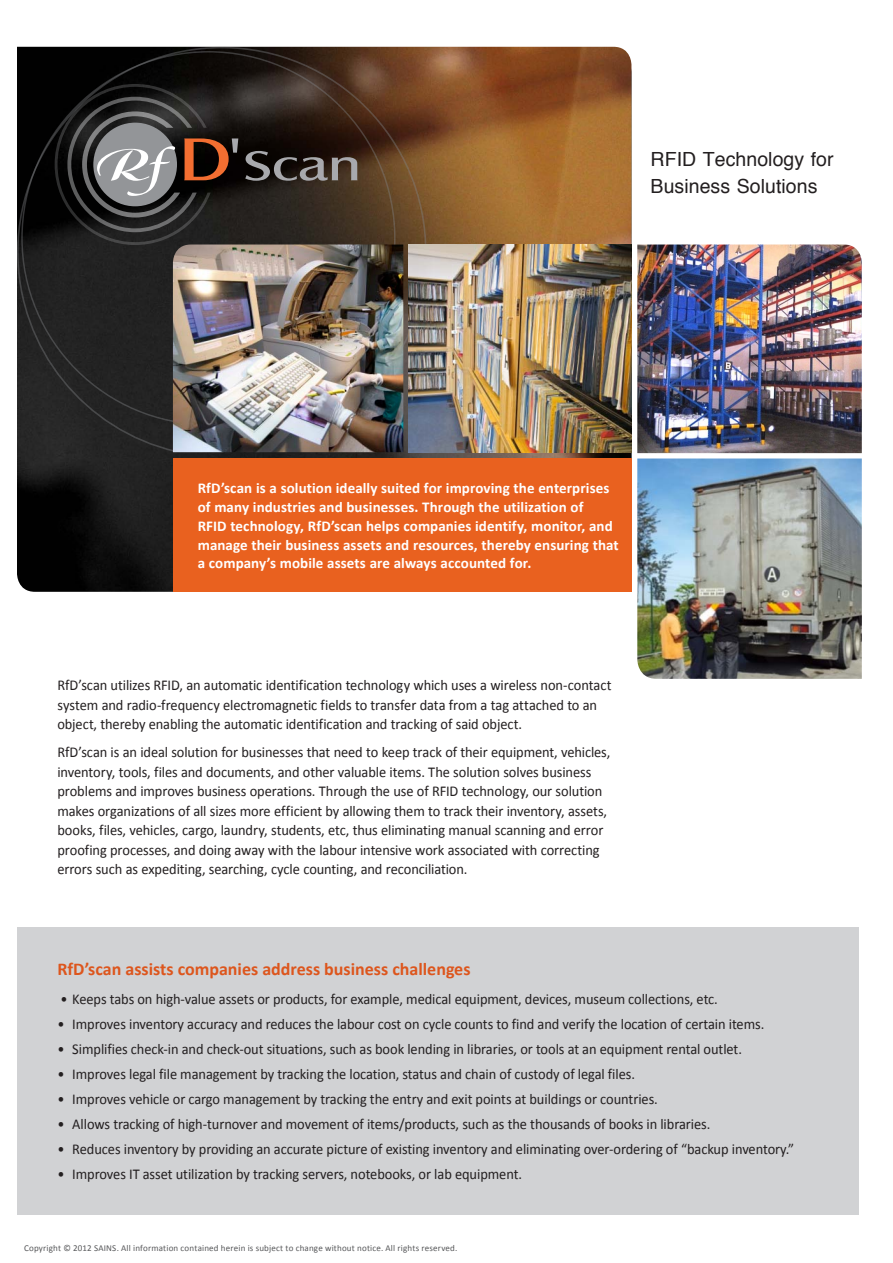
<style>
.page{position:relative;width:893px;height:1263px;background:#fff}
.page>*{position:absolute;margin:0;border:0;box-sizing:border-box;transform-origin:0 0}
.Body{font:19.5px/27px "Helvetica";letter-spacing:.005em;color:#231f20}
.Sub_Heading{font:700 18px "Calibri";color:#dd561d}
.Body-2{font:15px/19.5px "Calibri";letter-spacing:-.005em;color:#231f20;scale:.96 1}
.body_Indent{font:15px "Calibri";letter-spacing:-.005em;color:#231f20;scale:.96 1}
.Body-3{font:700 15px/18.9px "Calibri";letter-spacing:.005em;color:#fff}
.Body-4{font:9px "Calibri";letter-spacing:.02em;color:#57585a}
</style>
<div class="page">
<div style="left:17px;top:927px;width:842px;height:287px;background:#d1d2d4"></div>
<img style="left:17px;top:47px;width:614px;height:545px">
<div style="left:173px;top:458px;width:458px;height:134px;background:#e9611f"></div>
<img style="left:637px;top:244px;width:225px;height:209px">
<img style="left:637px;top:458px;width:225px;height:221px">
<svg style="left:17px;top:46px;width:410px;height:407px;background:#2d241e"></svg>
<img style="left:173px;top:244px;width:230px;height:208px">
<img style="left:409px;top:244px;width:222px;height:208px">
<svg style="left:55px;top:84px;width:183px;height:161px;background:#3f3b39"></svg>
<svg style="left:245px;top:151px;width:112px;height:30px;background:#49423f"></svg>
<p class="Body" style="left:651px;top:146px;width:185px">RFID Technology for<br>Business Solutions</p>
<p class="Body-3" style="left:198px;top:478px;width:423px">RfD’scan is a solution ideally suited for improving the enterprises of many industries and businesses. Through the utilization of<br>RFID technology, RfD’scan helps companies identify, monitor, and manage their business assets and resources, thereby ensuring that a company’s mobile assets are always accounted for.</p>
<p class="Body-2" style="left:57px;top:675px;width:579px">RfD’scan utilizes RFID, an automatic identification technology which uses a wireless non-contact system and radio-frequency electromagnetic fields to transfer data from a tag attached to an object, thereby enabling the automatic identification and tracking of said object.</p>
<p class="Body-2" style="left:57px;top:742px;width:578px">RfD’scan is an ideal solution for businesses that need to keep track of their equipment, vehicles, inventory, tools, files and documents, and other valuable items. The solution solves business problems and improves business operations. Through the use of RFID technology, our solution makes organizations of all sizes more efficient by allowing them to track their inventory, assets, books, files, vehicles, cargo, laundry, students, etc, thus eliminating manual scanning and error proofing processes, and doing away with the labour intensive work associated with correcting errors such as expediting, searching, cycle counting, and reconciliation.</p>
<p class="Sub_Heading" style="left:57px;top:957px;width:415px">RfD’scan assists companies address business challenges</p>
<p class="body_Indent" style="left:61px;top:989px;width:686px">• Keeps tabs on high-value assets or products, for example, medical equipment, devices, museum collections, etc.</p>
<p class="body_Indent" style="left:57px;top:1014px;width:738px">• Improves inventory accuracy and reduces the labour cost on cycle counts to find and verify the location of certain items.</p>
<p class="body_Indent" style="left:57px;top:1039px;width:715px">• Simplifies check-in and check-out situations, such as book lending in libraries, or tools at an equipment rental outlet.</p>
<p class="body_Indent" style="left:57px;top:1064px;width:603px">• Improves legal file management by tracking the location, status and chain of custody of legal files.</p>
<p class="body_Indent" style="left:57px;top:1089px;width:627px">• Improves vehicle or cargo management by tracking the entry and exit points at buildings or countries.</p>
<p class="body_Indent" style="left:57px;top:1114px;width:682px">• Allows tracking of high-turnover and movement of items/products, such as the thousands of books in libraries.</p>
<p class="body_Indent" style="left:57px;top:1139px;width:769px">• Reduces inventory by providing an accurate picture of existing inventory and eliminating over-ordering of “backup inventory.”</p>
<p class="body_Indent" style="left:57px;top:1164px;width:486px">• Improves IT asset utilization by tracking servers, notebooks, or lab equipment.</p>
<p class="Body-4" style="left:24px;top:1242px;width:435px">Copyright © 2012 SAINS. All information contained herein is subject to change without notice. All rights reserved.</p>
</div>
